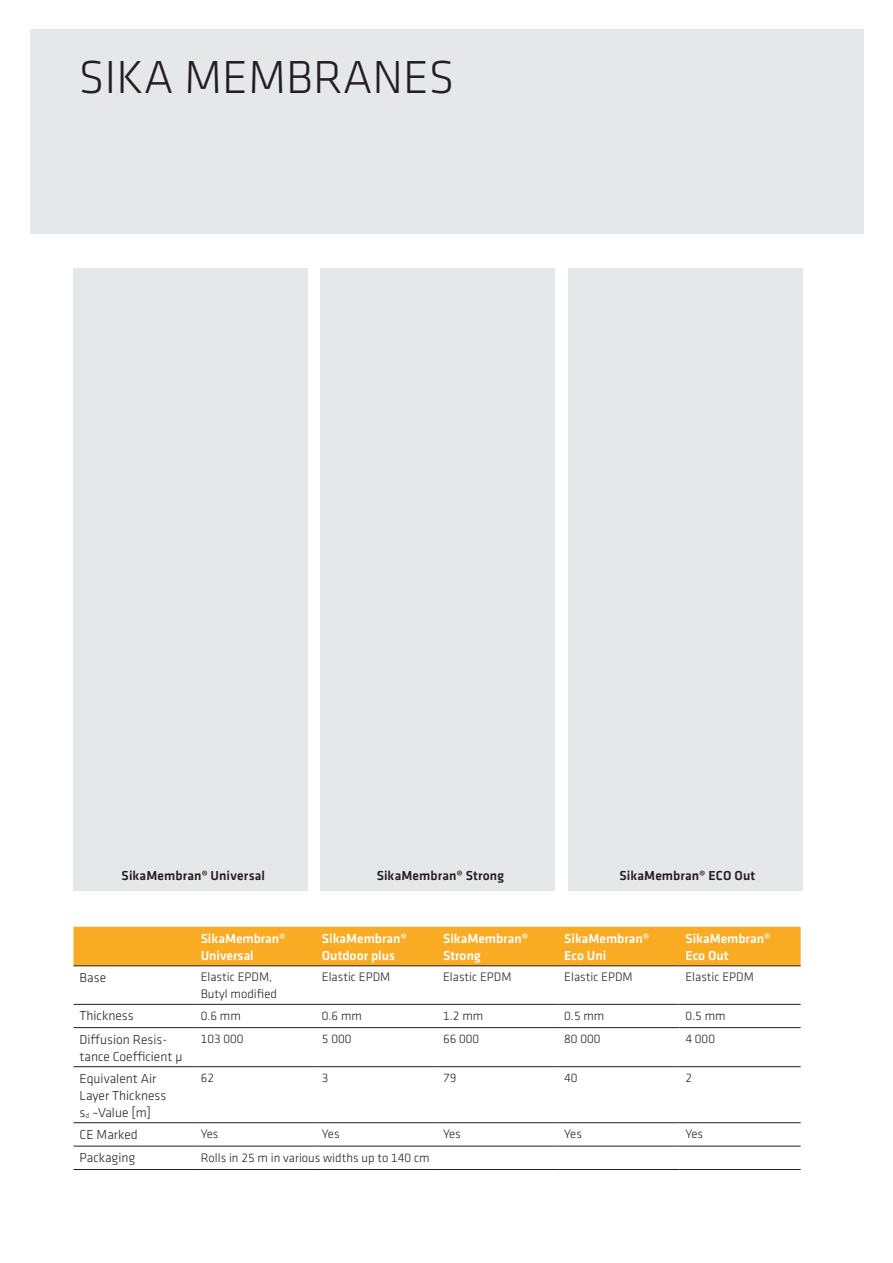
<style>
.page{position:relative;width:893px;height:1263px;background:#fff}
.page>*{position:absolute;margin:0;border:0;box-sizing:border-box;transform-origin:0 0}
.t1{font:300 48px "Klavika";color:#231f20}
.t2{font:300 13.5px/17px "Klavika";color:#231f20}
.t3{font:500 13.5px/17px "Klavika";color:#fff}
.t4{font:500 13.5px "Klavika";letter-spacing:.01em;color:#231f20}
.t5{font:300 12.75px/17px "Klavika";color:#231f20}
</style>
<div class="page">
<div style="left:30px;top:30px;width:833px;height:204px;background:#e6e7e9"></div>
<div style="left:73px;top:268px;width:235px;height:622px;background:#e6e7e9"></div>
<div style="left:321px;top:268px;width:234px;height:622px;background:#e6e7e9"></div>
<div style="left:568px;top:268px;width:234px;height:622px;background:#e6e7e9"></div>
<div style="left:73px;top:927px;width:728px;height:38px;background:#faab24"></div>
<hr style="left:73px;top:1004px;width:122px;height:1px;background:#231f20">
<hr style="left:195px;top:1004px;width:121px;height:1px;background:#231f20">
<hr style="left:316px;top:1004px;width:121px;height:1px;background:#231f20">
<hr style="left:437px;top:1004px;width:121px;height:1px;background:#231f20">
<hr style="left:558px;top:1004px;width:121px;height:1px;background:#231f20">
<hr style="left:679px;top:1004px;width:122px;height:1px;background:#231f20">
<hr style="left:73px;top:1027px;width:122px;height:1px;background:#231f20">
<hr style="left:195px;top:1027px;width:121px;height:1px;background:#231f20">
<hr style="left:316px;top:1027px;width:121px;height:1px;background:#231f20">
<hr style="left:437px;top:1027px;width:121px;height:1px;background:#231f20">
<hr style="left:558px;top:1027px;width:121px;height:1px;background:#231f20">
<hr style="left:679px;top:1027px;width:122px;height:1px;background:#231f20">
<hr style="left:73px;top:1066px;width:122px;height:1px;background:#231f20">
<hr style="left:195px;top:1066px;width:121px;height:1px;background:#231f20">
<hr style="left:316px;top:1066px;width:121px;height:1px;background:#231f20">
<hr style="left:437px;top:1066px;width:121px;height:1px;background:#231f20">
<hr style="left:558px;top:1066px;width:121px;height:1px;background:#231f20">
<hr style="left:679px;top:1066px;width:122px;height:1px;background:#231f20">
<hr style="left:73px;top:1122px;width:122px;height:1px;background:#231f20">
<hr style="left:195px;top:1122px;width:121px;height:1px;background:#231f20">
<hr style="left:316px;top:1122px;width:121px;height:1px;background:#231f20">
<hr style="left:437px;top:1122px;width:121px;height:1px;background:#231f20">
<hr style="left:558px;top:1122px;width:121px;height:1px;background:#231f20">
<hr style="left:679px;top:1122px;width:122px;height:1px;background:#231f20">
<hr style="left:73px;top:1146px;width:122px;height:1px;background:#231f20">
<hr style="left:195px;top:1146px;width:121px;height:1px;background:#231f20">
<hr style="left:316px;top:1146px;width:121px;height:1px;background:#231f20">
<hr style="left:437px;top:1146px;width:121px;height:1px;background:#231f20">
<hr style="left:558px;top:1146px;width:121px;height:1px;background:#231f20">
<hr style="left:679px;top:1146px;width:122px;height:1px;background:#231f20">
<hr style="left:73px;top:1169px;width:122px;height:1px;background:#231f20">
<hr style="left:195px;top:1169px;width:121px;height:1px;background:#231f20">
<hr style="left:316px;top:1169px;width:121px;height:1px;background:#231f20">
<hr style="left:437px;top:1169px;width:121px;height:1px;background:#231f20">
<hr style="left:558px;top:1169px;width:121px;height:1px;background:#231f20">
<hr style="left:679px;top:1169px;width:122px;height:1px;background:#231f20">
<hr style="left:73px;top:965px;width:122px;height:1px;background:#231f20">
<hr style="left:195px;top:965px;width:121px;height:1px;background:#231f20">
<hr style="left:316px;top:965px;width:121px;height:1px;background:#231f20">
<hr style="left:437px;top:965px;width:121px;height:1px;background:#231f20">
<hr style="left:558px;top:965px;width:121px;height:1px;background:#231f20">
<hr style="left:679px;top:965px;width:122px;height:1px;background:#231f20">
<h1 class="t1" style="left:78px;top:48px;width:378px">Sika Membranes</h1>
<p class="t4" style="left:122px;top:867px;width:145px">SikaMembran® Universal</p>
<p class="t4" style="left:377px;top:867px;width:129px">SikaMembran® Strong</p>
<p class="t4" style="left:619px;top:867px;width:137px">SikaMembran® ECO Out</p>
<p class="t3" style="left:201px;top:929px;width:86px">SikaMembran®<br>Universal</p>
<p class="t3" style="left:322px;top:929px;width:86px">SikaMembran®<br>Outdoor plus</p>
<p class="t3" style="left:443px;top:929px;width:86px">SikaMembran®<br>Strong</p>
<p class="t3" style="left:564px;top:929px;width:86px">SikaMembran®<br>Eco Uni</p>
<p class="t3" style="left:685px;top:929px;width:86px">SikaMembran®<br>Eco Out</p>
<p class="t2" style="left:79px;top:969px;width:28px">Base</p>
<p class="t5" style="left:201px;top:968px;width:78px">Elastic EPDM,<br>Butyl modified</p>
<p class="t5" style="left:322px;top:968px;width:70px">Elastic EPDM</p>
<p class="t5" style="left:443px;top:968px;width:70px">Elastic EPDM</p>
<p class="t5" style="left:564px;top:968px;width:70px">Elastic EPDM</p>
<p class="t5" style="left:685px;top:968px;width:70px">Elastic EPDM</p>
<p class="t2" style="left:79px;top:1007px;width:56px">Thickness</p>
<p class="t5" style="left:201px;top:1007px;width:42px">0.6 mm</p>
<p class="t5" style="left:322px;top:1007px;width:42px">0.6 mm</p>
<p class="t5" style="left:443px;top:1007px;width:42px">1.2 mm</p>
<p class="t5" style="left:564px;top:1007px;width:42px">0.5 mm</p>
<p class="t5" style="left:685px;top:1007px;width:42px">0.5 mm</p>
<p class="t2" style="left:79px;top:1031px;width:104px">Diffusion Resis&shy;tance Coefficient µ</p>
<p class="t5" style="left:201px;top:1030px;width:44px">103 000</p>
<p class="t5" style="left:322px;top:1030px;width:31px">5 000</p>
<p class="t5" style="left:443px;top:1030px;width:38px">66 000</p>
<p class="t5" style="left:564px;top:1030px;width:38px">80 000</p>
<p class="t5" style="left:685px;top:1030px;width:31px">4 000</p>
<p class="t2" style="left:79px;top:1070px;width:88px">Equivalent Air<br>Layer Thickness s<sub>d</sub> –Value [m]</p>
<p class="t5" style="left:201px;top:1069px;width:15px">62</p>
<p class="t5" style="left:322px;top:1069px;width:8px">3</p>
<p class="t5" style="left:443px;top:1069px;width:15px">79</p>
<p class="t5" style="left:564px;top:1069px;width:15px">40</p>
<p class="t5" style="left:685px;top:1069px;width:8px">2</p>
<p class="t2" style="left:79px;top:1126px;width:60px">CE Marked</p>
<p class="t5" style="left:201px;top:1125px;width:19px">Yes</p>
<p class="t5" style="left:322px;top:1125px;width:19px">Yes</p>
<p class="t5" style="left:443px;top:1125px;width:19px">Yes</p>
<p class="t5" style="left:564px;top:1125px;width:19px">Yes</p>
<p class="t5" style="left:685px;top:1125px;width:19px">Yes</p>
<p class="t2" style="left:79px;top:1149px;width:58px">Packaging</p>
<p class="t5" style="left:201px;top:1149px;width:230px">Rolls in 25 m in various widths up to 140 cm</p>
</div>
